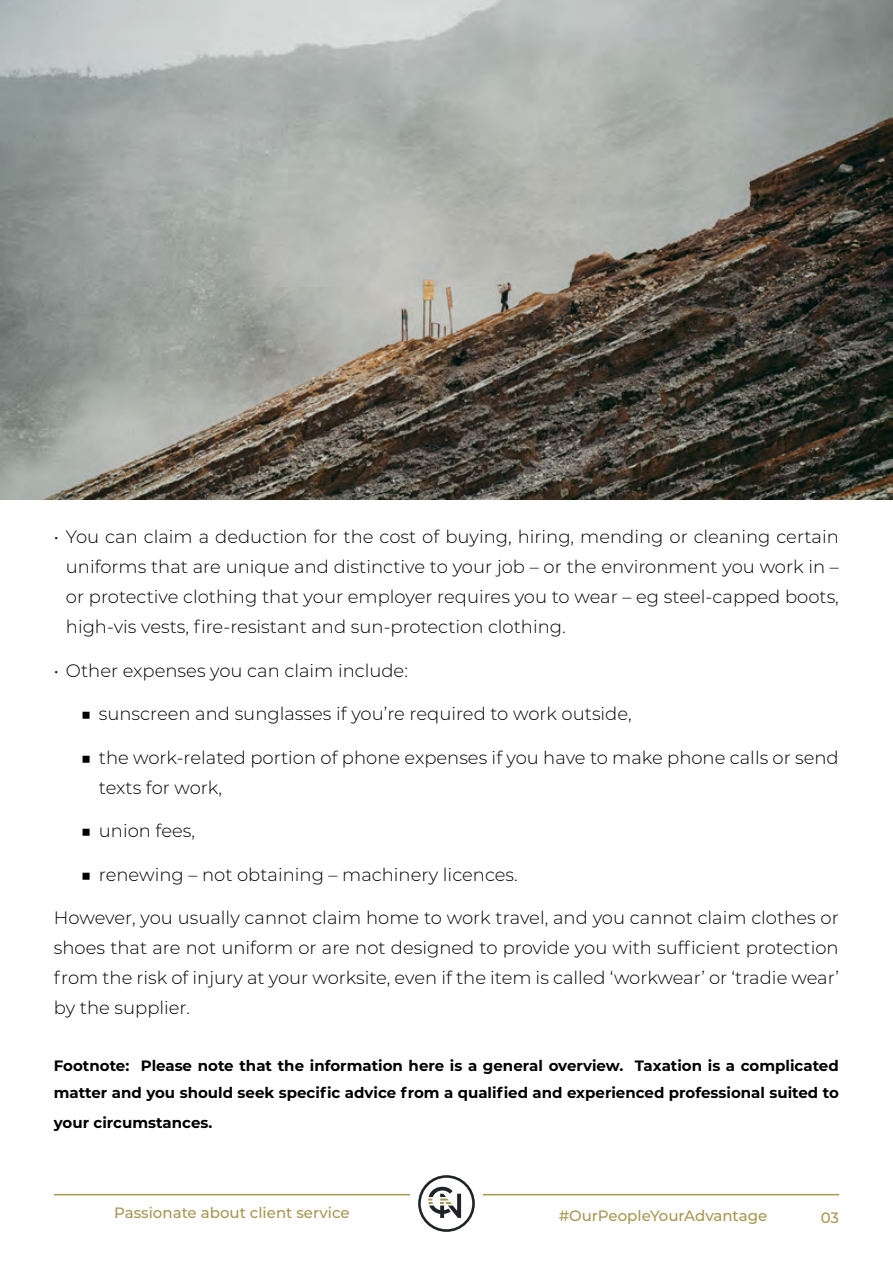
<style>
.page{position:relative;width:893px;height:1263px;background:#fff}
.page>*{position:absolute;margin:0;border:0;box-sizing:border-box;transform-origin:0 0}
.t1{font:300 18px/30px "Montserrat";color:#000;text-align:justify}
.t2{font:700 15px/27px "Montserrat";color:#000}
.t3{font:500 15px "Montserrat";color:#a79652}
</style>
<div class="page">
<hr style="left:54px;top:1194px;width:356px;height:1px;background:#a79652">
<hr style="left:483px;top:1194px;width:356px;height:1px;background:#a79652">
<svg style="left:418px;top:1175px;width:57px;height:57px"></svg>
<img style="left:1px;top:1px;width:891px;height:499px">
<p class="t1" style="left:66px;top:521px;width:774px;text-indent:-12px">• You can claim a deduction for the cost of buying, hiring, mending or cleaning certain uniforms that are unique and distinctive to your job – or the environment you work in – or protective clothing that your employer requires you to wear – eg steel-capped boots, high-vis vests, fire-resistant and sun-protection clothing.</p>
<p class="t1" style="left:54px;top:655px;width:356px">• Other expenses you can claim include:</p>
<p class="t1" style="left:81px;top:698px;width:552px">■ sunscreen and sunglasses if you’re required to work outside,</p>
<p class="t1" style="left:99px;top:742px;width:741px;text-indent:-18px">■ the work-related portion of phone expenses if you have to make phone calls or send texts for work,</p>
<p class="t1" style="left:81px;top:815px;width:116px">■ union fees,</p>
<p class="t1" style="left:81px;top:859px;width:438px">■ renewing – not obtaining – machinery licences.</p>
<p class="t1" style="left:54px;top:902px;width:786px">However, you usually cannot claim home to work travel, and you cannot claim clothes or shoes that are not uniform or are not designed to provide you with sufficient protection from the risk of injury at your worksite, even if the item is called ‘workwear’ or ‘tradie wear’ by the supplier.</p>
<p class="t2" style="left:54px;top:1052px;width:786px">Footnote: Please note that the information here is a general overview. Taxation is a complicated matter and you should seek specific advice from a qualified and experienced professional suited to</p>
<p class="t2" style="left:54px;top:1109px;width:160px">your circumstances.</p>
<p class="t3" style="left:114px;top:1202px;width:237px">Passionate about client service</p>
<p class="t3" style="left:559px;top:1205px;width:210px">#OurPeopleYourAdvantage</p>
<p class="t3" style="left:821px;top:1207px;width:20px">03</p>
</div>
